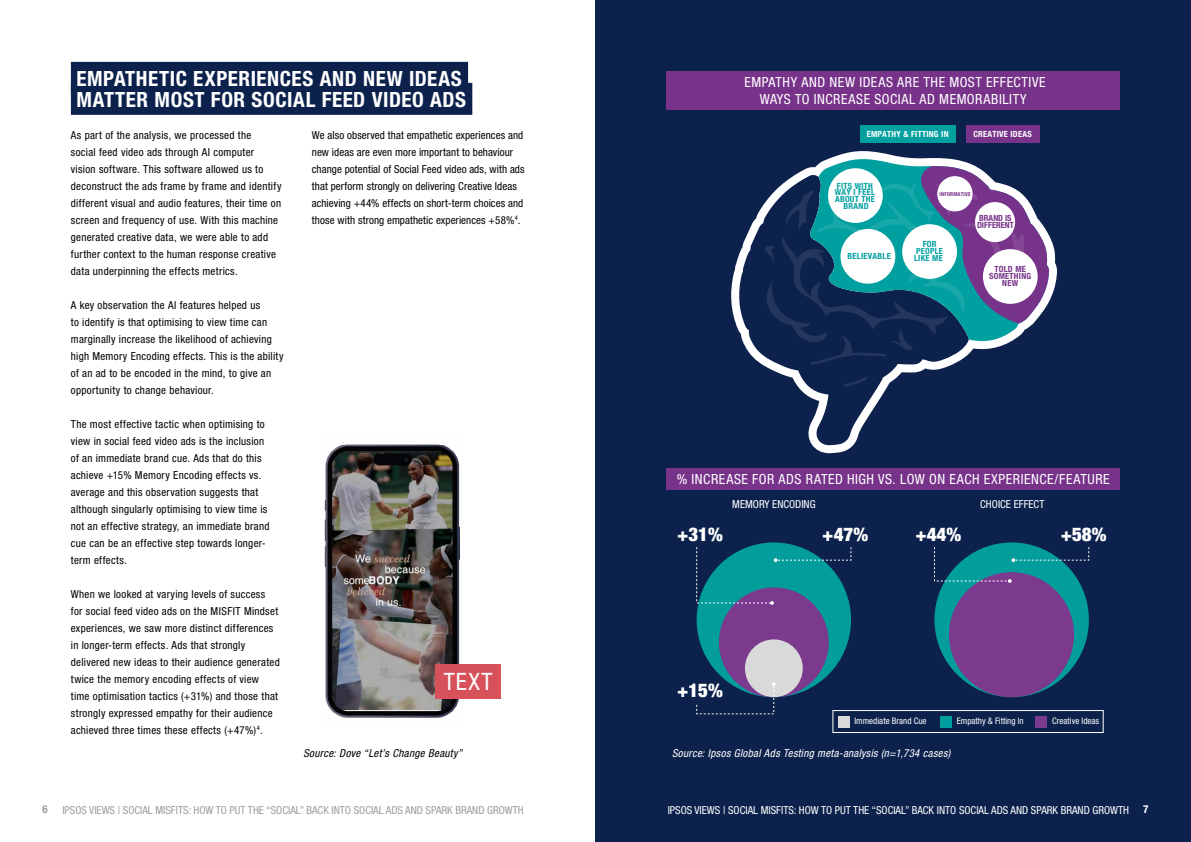
<style>
.page{position:relative;width:1191px;height:842px;background:#fff}
.page>*{position:absolute;margin:0;border:0;box-sizing:border-box;transform-origin:0 0}
.Body_copy{font:condensed 24px "Helvetica Neue LT Pro";color:#fff}
.t1{font:700 condensed 21px/21px "Helvetica Neue LT Pro";letter-spacing:.025em;color:#fff}
.t2{font:900 condensed 19px "Helvetica Neue LT Std";color:#fff}
.Body_copy-2{font:condensed 14px/17px "Helvetica Neue LT Pro";letter-spacing:.04em;color:#fff;text-align:center}
.Body_copy-3{font:condensed 11px/17px "Helvetica Neue LT Pro";letter-spacing:.025em;color:#000}
.Body_copy-4{font:condensed 11px/17px "Helvetica Neue LT Pro";letter-spacing:.005em;color:#000}
.t3{font:condensed 11px "Helvetica Neue LT Pro";color:#9d9d9c}
.t4{font:condensed 11px "Helvetica Neue LT Pro";color:#fff}
.Body_copy-5{font:italic condensed 11px "Helvetica Neue LT Pro";letter-spacing:.03em;color:#fff}
.Body_copy-6{font:italic condensed 11px "Helvetica Neue LT Pro";letter-spacing:.025em;color:#000}
.t5{font:condensed 11px "Helvetica Neue LT Std";color:#fff}
.t6{font:700 condensed 11px "Helvetica Neue LT Pro";color:#9d9d9c}
.t7{font:700 condensed 11px "Helvetica Neue LT Pro";color:#fff}
.t8{font:condensed 9px "Helvetica Neue LT Std";color:#fff}
.t9{font:700 condensed 8.5px/6.9px "Helvetica Neue LT Pro";letter-spacing:.03em;color:#009fa0;text-align:center}
.t10{font:700 condensed 8.5px "Helvetica Neue LT Pro";letter-spacing:.03em;color:#fff}
.t11{font:700 condensed 8.5px/6.9px "Helvetica Neue LT Pro";letter-spacing:.03em;color:#77328a;text-align:center}
.t12{font:700 condensed 8.5px/6.9px "Helvetica Neue LT Pro";color:#77328a}
.t13{font:700 condensed 5.4px "Helvetica Neue LT Pro";letter-spacing:.03em;color:#77328a}
</style>
<div class="page">
<div style="left:595px;top:0;width:596px;height:842px;background:#0c224c"></div>
<div style="left:71px;top:62px;width:397px;height:32px;background:#0c224c"></div>
<div style="left:71px;top:83px;width:401px;height:32px;background:#0c224c"></div>
<div style="left:860px;top:125px;width:95px;height:18px;background:#009fa0"></div>
<div style="left:966px;top:125px;width:73px;height:18px;background:#77328a"></div>
<svg style="left:731px;top:151px;width:326px;height:302px"></svg>
<svg style="left:809px;top:159px;width:240px;height:182px"></svg>
<svg style="left:919px;top:166px;width:130px;height:158px"></svg>
<svg style="left:764px;top:174px;width:264px;height:213px"></svg>
<div style="left:902px;top:224px;width:55px;height:55px;background:#fff;border-radius:50%"></div>
<div style="left:828px;top:168px;width:54px;height:55px;background:#fff;border-radius:50%"></div>
<div style="left:840px;top:229px;width:55px;height:55px;background:#fff;border-radius:50%"></div>
<div style="left:937px;top:176px;width:35px;height:35px;background:#fff;border-radius:50%"></div>
<div style="left:983px;top:249px;width:54px;height:55px;background:#fff;border-radius:50%"></div>
<div style="left:975px;top:202px;width:40px;height:40px;background:#fff;border-radius:50%"></div>
<img style="left:324px;top:444px;width:140px;height:274px">
<div style="left:435px;top:664px;width:66px;height:34px;background:#d65159"></div>
<div style="left:666px;top:468px;width:454px;height:22px;background:#77328a"></div>
<div style="left:666px;top:71px;width:454px;height:38px;background:#77328a"></div>
<div style="left:838px;top:716px;width:11px;height:11px;background:#d9d9d9"></div>
<div style="left:940px;top:716px;width:11px;height:11px;background:#009fa0"></div>
<div style="left:1035px;top:716px;width:12px;height:11px;background:#7b3a8e"></div>
<div style="left:832px;top:710px;width:271px;height:23px;border:1px solid #fff"></div>
<div style="left:934px;top:542px;width:154px;height:155px;background:#039d9c;border-radius:50%"></div>
<div style="left:949px;top:572px;width:125px;height:125px;background:#7b3a8e;border-radius:50%"></div>
<svg style="left:934px;top:547px;width:155px;height:36px"></svg>
<div style="left:696px;top:542px;width:155px;height:155px;background:#039d9c;border-radius:50%"></div>
<div style="left:719px;top:587px;width:109px;height:110px;background:#7b3a8e;border-radius:50%"></div>
<div style="left:745px;top:639px;width:57px;height:58px;background:#d9d9d9;border-radius:50%"></div>
<svg style="left:696px;top:547px;width:155px;height:58px"></svg>
<svg style="left:696px;top:682px;width:79px;height:32px"></svg>
<h1 class="t1" style="left:77px;top:68px;width:391px">EMPATHETIC EXPERIENCES AND NEW IDEAS<br>MATTER MOST FOR SOCIAL FEED VIDEO ADS</h1>
<p class="Body_copy-3" style="left:71px;top:126px;width:212px">As part of the analysis, we processed the<br>social feed video ads through AI computer vision software. This software allowed us to deconstruct the ads frame by frame and identify different visual and audio features, their time on screen and frequency of use. With this machine generated creative data, we were able to add further context to the human response creative data underpinning the effects metrics.</p>
<p class="Body_copy-3" style="left:71px;top:296px;width:214px">A key observation the AI features helped us<br>to identify is that optimising to view time can marginally increase the likelihood of achieving high Memory Encoding effects. This is the ability of an ad to be encoded in the mind, to give an opportunity to change behaviour.</p>
<p class="Body_copy-3" style="left:71px;top:415px;width:200px">The most effective tactic when optimising to view in social feed video ads is the inclusion of an immediate brand cue. Ads that do this achieve +15% Memory Encoding effects vs. average and this observation suggests that although singularly optimising to view time is not an effective strategy, an immediate brand cue can be an effective step towards longer&shy;term effects.</p>
<p class="Body_copy-3" style="left:71px;top:585px;width:210px">When we looked at varying levels of success<br>for social feed video ads on the MISFIT Mindset experiences, we saw more distinct differences in longer-term effects. Ads that strongly delivered new ideas to their audience generated twice the memory encoding effects of view time optimisation tactics (+31%) and those that strongly expressed empathy for their audience achieved three times these effects (+47%)<sup>4</sup>.</p>
<p class="Body_copy-2" style="left:744px;top:73px;width:303px">EMPATHY AND NEW IDEAS ARE THE MOST EFFECTIVE<br>WAYS TO INCREASE SOCIAL AD MEMORABILITY</p>
<p class="Body_copy-4" style="left:312px;top:126px;width:214px">We also observed that empathetic experiences and new ideas are even more important to behaviour change potential of Social Feed video ads, with ads that perform strongly on delivering Creative Ideas achieving +44% effects on short-term choices and those with strong empathetic experiences +58%<sup>4</sup>.</p>
<p class="t10" style="left:866px;top:129px;width:83px">EMPATHY &amp; FITTING IN</p>
<p class="t10" style="left:973px;top:129px;width:60px">CREATIVE IDEAS</p>
<p class="t9" style="left:914px;top:240px;width:30px">FOR<br>PEOPLE<br>LIKE ME</p>
<p class="t9" style="left:835px;top:182px;width:42px">FITS WITH<br>WAY I FEEL<br>ABOUT THE<br>BRAND</p>
<p class="t13" style="left:939px;top:190px;width:33px">INFORMATIVE</p>
<p class="t12" style="left:977px;top:215px;width:38px">BRAND IS<br>DIFFERENT</p>
<p class="t9" style="left:847px;top:252px;width:45px">BELIEVABLE</p>
<p class="t11" style="left:989px;top:266px;width:44px">TOLD ME<br>SOMETHING<br>NEW</p>
<p class="Body_copy-2" style="left:677px;top:470px;width:434px">% INCREASE FOR ADS RATED HIGH VS. LOW ON EACH EXPERIENCE/FEATURE</p>
<p class="t5" style="left:732px;top:498px;width:85px">MEMORY ENCODING</p>
<p class="t5" style="left:980px;top:498px;width:66px">CHOICE EFFECT</p>
<p class="t2" style="left:677px;top:523px;width:47px">+31%</p>
<p class="t2" style="left:822px;top:523px;width:47px">+47%</p>
<p class="t2" style="left:915px;top:523px;width:47px">+44%</p>
<p class="t2" style="left:1060px;top:523px;width:47px">+58%</p>
<p class="Body_copy" style="left:444px;top:667px;width:50px">TEXT</p>
<p class="t2" style="left:677px;top:679px;width:47px">+15%</p>
<p class="t8" style="left:854px;top:716px;width:74px">Immediate Brand Cue</p>
<p class="t8" style="left:956px;top:716px;width:69px">Empathy &amp; Fitting In</p>
<p class="t8" style="left:1052px;top:716px;width:49px">Creative Ideas</p>
<p class="Body_copy-6" style="left:303px;top:746px;width:160px">Source: Dove “Let’s Change Beauty”</p>
<p class="Body_copy-5" style="left:672px;top:746px;width:280px">Source: Ipsos Global Ads Testing meta-analysis (n=1,734 cases)</p>
<p class="t6" style="left:43px;top:803px;width:7px">6</p>
<p class="t3" style="left:62px;top:803px;width:463px">IPSOS VIEWS | SOCIAL MISFITS: HOW TO PUT THE “SOCIAL” BACK INTO SOCIAL ADS AND SPARK BRAND GROWTH</p>
<p class="t4" style="left:667px;top:803px;width:463px">IPSOS VIEWS | SOCIAL MISFITS: HOW TO PUT THE “SOCIAL” BACK INTO SOCIAL ADS AND SPARK BRAND GROWTH</p>
<p class="t7" style="left:1143px;top:803px;width:7px">7</p>
</div>
